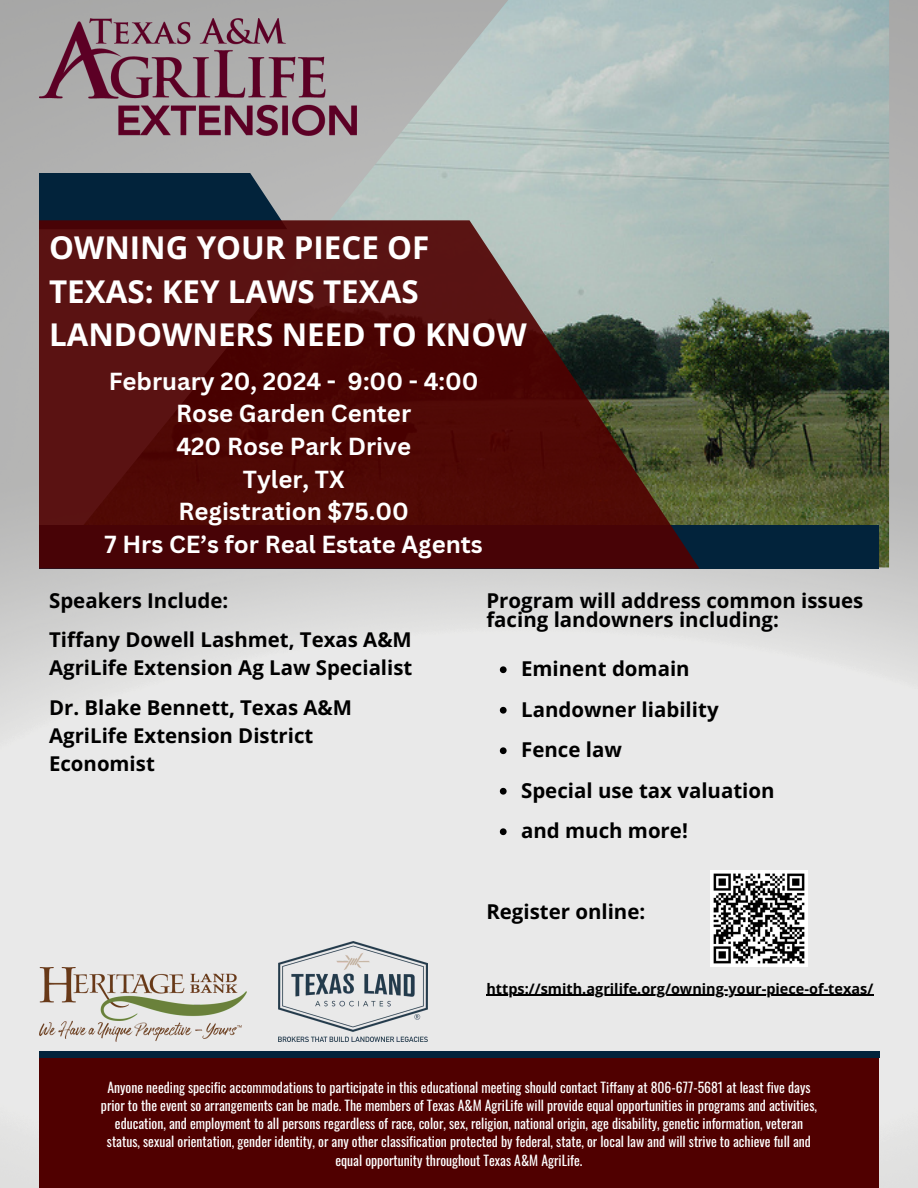
<style>
.page{position:relative;width:918px;height:1188px;background:#fff}
.page>*{position:absolute;margin:0;border:0;box-sizing:border-box;transform-origin:0 0}
.t1{font:700 31.35px/43.8px "Open Sans";color:#fff}
.t2{font:700 24px/32.7px "Canva Sans";color:#fff;text-align:center}
.t3{font:700 20.4px/28.2px "Open Sans";color:#000}
.t4{font:700 14.4px "Open Sans";color:#000}
.t5{font:13.65px/18.3px "Oswald";color:#fff;text-align:center}
</style>
<div class="page">
<img style="left:0;top:0;width:918px;height:1188px">
<img style="left:49px;top:0;width:840px;height:567px">
<svg style="left:39px;top:173px;width:248px;height:47px;background:#112f45"></svg>
<div style="left:39px;top:525px;width:840px;height:44px;background:#02233b"></div>
<svg style="left:39px;top:220px;width:660px;height:349px;background:#571f1c"></svg>
<div style="left:39px;top:1058px;width:840px;height:130px;background:#500000"></div>
<div style="left:39px;top:1051px;width:840px;height:7px;background:#02233b"></div>
<img style="left:39px;top:18px;width:317px;height:117px">
<img style="left:39px;top:967px;width:207px;height:74px">
<img style="left:279px;top:942px;width:148px;height:100px">
<img style="left:711px;top:870px;width:97px;height:97px">
<svg style="left:500px;top:666px;width:7px;height:7px"></svg>
<svg style="left:500px;top:707px;width:7px;height:7px"></svg>
<svg style="left:500px;top:747px;width:7px;height:7px"></svg>
<svg style="left:500px;top:788px;width:7px;height:7px"></svg>
<svg style="left:500px;top:828px;width:7px;height:7px"></svg>
<hr style="left:486px;top:995px;width:387px;height:1px;background:#000">
<h3 class="t1" style="left:49px;top:225px;width:479px">OWNING YOUR PIECE OF<br>TEXAS: KEY LAWS TEXAS<br>LANDOWNERS NEED TO KNOW</h3>
<h3 class="t2" style="left:105px;top:364px;width:380px">February 20, 2024 - 9:00 - 4:00<br>Rose Garden Center<br>420 Rose Park Drive<br>Tyler, TX<br>Registration $75.00<br>7 Hrs CE’s for Real Estate Agents</h3>
<h4 class="t3" style="left:49px;top:586px;width:181px">Speakers Include:</h4>
<h4 class="t3" style="left:486px;top:590px;width:379px;line-height:19.2px">Program will address common issues facing landowners including:</h4>
<h4 class="t3" style="left:521px;top:654px;width:170px">Eminent domain</h4>
<h4 class="t3" style="left:521px;top:695px;width:199px">Landowner liability</h4>
<h4 class="t3" style="left:521px;top:735px;width:102px">Fence law</h4>
<h3 class="t3" style="left:521px;top:776px;width:255px">Special use tax valuation</h3>
<h5 class="t3" style="left:521px;top:816px;width:168px">and much more!</h5>
<p class="t3" style="left:49px;top:625px;width:365px">Tiffany Dowell Lashmet, Texas A&amp;M<br>AgriLife Extension Ag Law Specialist</p>
<p class="t3" style="left:49px;top:693px;width:305px">Dr. Blake Bennett, Texas A&amp;M<br>AgriLife Extension District<br>Economist</p>
<p class="t3" style="left:486px;top:897px;width:160px">Register online:</p>
<h3 class="t4" style="left:486px;top:978px;width:389px">https://smith.agrilife.org/owning-your-piece-of-texas/</h3>
<p class="t5" style="left:101px;top:1077px;width:718px">Anyone needing specific accommodations to participate in this educational meeting should contact Tiffany at 806-677-5681 at least five days prior to the event so arrangements can be made. The members of Texas A&amp;M AgriLife will provide equal opportunities in programs and activities, education, and employment to all persons regardless of race, color, sex, religion, national origin, age disability, genetic information, veteran status, sexual orientation, gender identity, or any other classification protected by federal, state, or local law and will strive to achieve full and equal opportunity throughout Texas A&amp;M AgriLife.</p>
</div>
